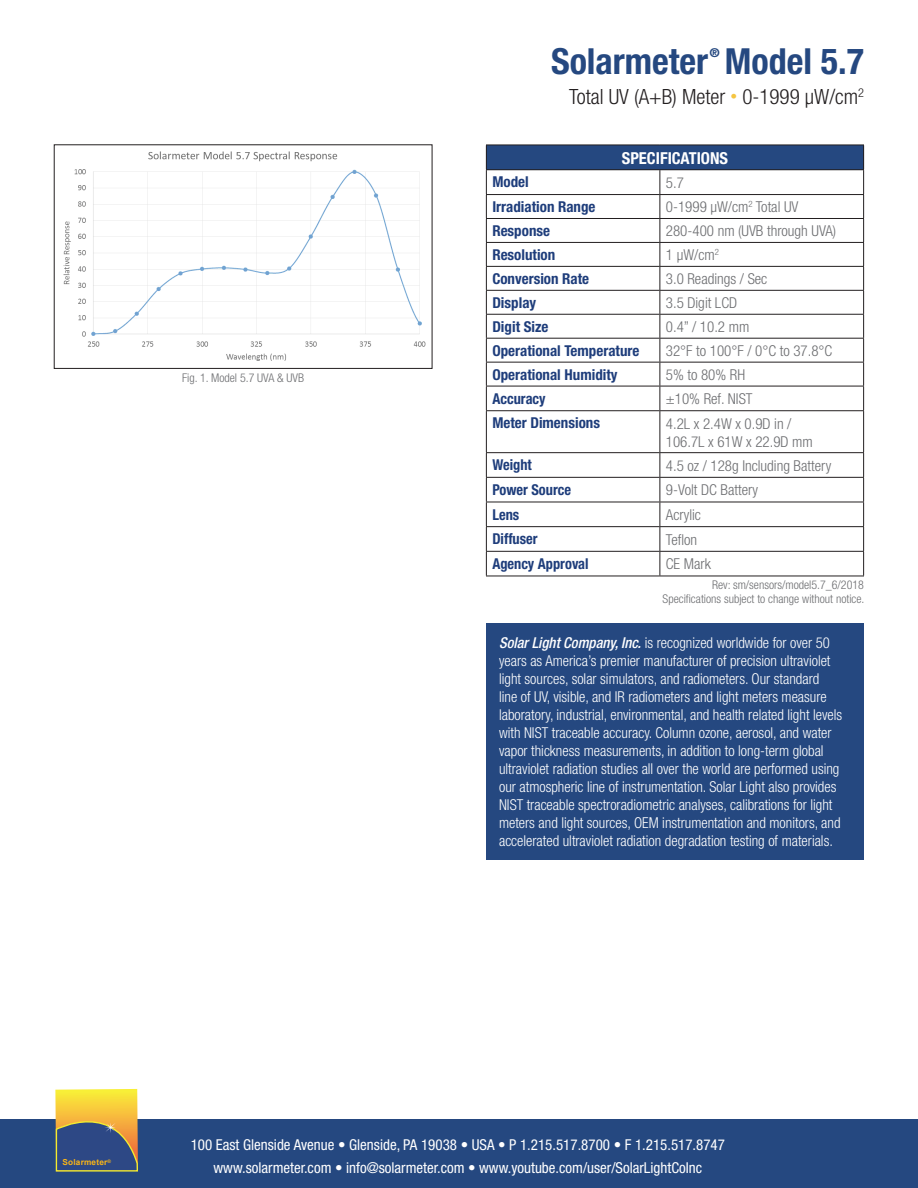
<style>
.page{position:relative;width:918px;height:1188px;background:#fff}
.page>*{position:absolute;margin:0;border:0;box-sizing:border-box;transform-origin:0 0}
.t1{font:700 condensed 36px "Helvetica Neue";color:#254880}
.t2{font:300 condensed 21px "Helvetica Neue";color:#231f20}
.t3{font:700 condensed 16.5px "Helvetica Neue";color:#fff}
.t4{font:300 condensed 15px/18px "Helvetica Neue";color:#fff}
.t5{font:300 condensed 15px "Helvetica Neue";color:#6c6d70}
.t6{font:condensed 15px "Helvetica Neue";color:#fff}
.t7{font:700 condensed 15px "Helvetica Neue";color:#1e3d7b}
.t8{font:700 condensed 15px "Helvetica Neue";color:#1e3d7b;scale:.96 1}
.t9{font:800 12.3px "Helvetica Neue";color:#254880}
.t10{font:300 condensed 12px "Helvetica Neue";color:#6c6d70}
.t11{font:700 8.25px "Arial";letter-spacing:.025em;color:#f9b517}
.s1{font-size:13.5px;color:#f5c541}
.s2{font-weight:500;font-style:italic}
</style>
<div class="page">
<div style="left:0;top:1119px;width:918px;height:69px;background:#254880"></div>
<svg style="left:55px;top:1089px;width:83px;height:83px"></svg>
<div style="left:486px;top:145px;width:378px;height:25px;background:#254880"></div>
<hr style="left:486px;top:145px;width:174px;height:1px;background:#231f20">
<hr style="left:660px;top:145px;width:204px;height:1px;background:#231f20">
<hr style="left:486px;top:169px;width:174px;height:1px;background:#231f20">
<hr style="left:660px;top:169px;width:204px;height:1px;background:#231f20">
<hr style="left:486px;top:194px;width:174px;height:1px;background:#231f20">
<hr style="left:660px;top:194px;width:204px;height:1px;background:#231f20">
<hr style="left:486px;top:218px;width:174px;height:1px;background:#231f20">
<hr style="left:660px;top:218px;width:204px;height:1px;background:#231f20">
<hr style="left:486px;top:242px;width:174px;height:1px;background:#231f20">
<hr style="left:660px;top:242px;width:204px;height:1px;background:#231f20">
<hr style="left:486px;top:266px;width:174px;height:1px;background:#231f20">
<hr style="left:660px;top:266px;width:204px;height:1px;background:#231f20">
<hr style="left:486px;top:290px;width:174px;height:1px;background:#231f20">
<hr style="left:660px;top:290px;width:204px;height:1px;background:#231f20">
<hr style="left:486px;top:314px;width:174px;height:1px;background:#231f20">
<hr style="left:660px;top:314px;width:204px;height:1px;background:#231f20">
<hr style="left:486px;top:338px;width:174px;height:1px;background:#231f20">
<hr style="left:660px;top:338px;width:204px;height:1px;background:#231f20">
<hr style="left:486px;top:362px;width:174px;height:1px;background:#231f20">
<hr style="left:660px;top:362px;width:204px;height:1px;background:#231f20">
<hr style="left:486px;top:386px;width:174px;height:1px;background:#231f20">
<svg style="left:486px;top:145px;width:1px;height:265px"></svg>
<hr style="left:660px;top:386px;width:204px;height:1px;background:#231f20">
<svg style="left:660px;top:170px;width:1px;height:240px"></svg>
<svg style="left:863px;top:145px;width:1px;height:265px"></svg>
<hr style="left:486px;top:410px;width:174px;height:1px;background:#231f20">
<hr style="left:486px;top:411px;width:1px;height:41px;background:#231f20">
<hr style="left:660px;top:410px;width:204px;height:1px;background:#231f20">
<hr style="left:660px;top:411px;width:1px;height:41px;background:#231f20">
<hr style="left:863px;top:411px;width:1px;height:41px;background:#231f20">
<hr style="left:486px;top:452px;width:174px;height:1px;background:#231f20">
<hr style="left:660px;top:452px;width:204px;height:1px;background:#231f20">
<hr style="left:486px;top:477px;width:174px;height:1px;background:#231f20">
<hr style="left:660px;top:477px;width:204px;height:1px;background:#231f20">
<hr style="left:486px;top:502px;width:174px;height:1px;background:#231f20">
<hr style="left:660px;top:502px;width:204px;height:1px;background:#231f20">
<hr style="left:486px;top:526px;width:174px;height:1px;background:#231f20">
<hr style="left:660px;top:526px;width:204px;height:1px;background:#231f20">
<hr style="left:486px;top:551px;width:174px;height:1px;background:#231f20">
<svg style="left:486px;top:453px;width:1px;height:123px"></svg>
<hr style="left:660px;top:551px;width:204px;height:1px;background:#231f20">
<svg style="left:660px;top:453px;width:1px;height:123px"></svg>
<svg style="left:863px;top:453px;width:1px;height:123px"></svg>
<hr style="left:486px;top:576px;width:174px;height:1px;background:#231f20">
<hr style="left:660px;top:576px;width:204px;height:1px;background:#231f20">
<img style="left:63px;top:151px;width:363px;height:210px">
<div style="left:54px;top:145px;width:378px;height:224px;border:1px solid #231f20"></div>
<div style="left:486px;top:623px;width:378px;height:236px;background:#254880"></div>
<p class="t10" style="left:182px;top:371px;width:124px">Fig. 1. Model 5.7 UVA &amp; UVB</p>
<p class="t1" style="left:551px;top:39px;width:159px">Solarmeter</p>
<p class="t9" style="left:710px;top:45px;width:11px">®</p>
<p class="t1" style="left:725px;top:39px;width:141px">Model 5.7</p>
<p class="t2" style="left:569px;top:85px;width:296px">Total UV (A+B) Meter <span class="s1">•</span> 0-1999 μW/cm<sup>2</sup></p>
<p class="t3" style="left:622px;top:148px;width:108px">SPECIFICATIONS</p>
<p class="t7" style="left:492px;top:173px;width:38px">Model</p>
<p class="t5" style="left:666px;top:174px;width:19px">5.7</p>
<p class="t7" style="left:492px;top:198px;width:105px">Irradiation Range</p>
<p class="t5" style="left:666px;top:199px;width:134px">0-1999 μW/cm<sup>2</sup> Total UV</p>
<p class="t7" style="left:492px;top:222px;width:59px">Response</p>
<p class="t5" style="left:666px;top:223px;width:172px">280-400 nm (UVB through UVA)</p>
<p class="t7" style="left:492px;top:246px;width:64px">Resolution</p>
<p class="t5" style="left:666px;top:246px;width:55px">1 μW/cm<sup>2</sup></p>
<p class="t7" style="left:492px;top:270px;width:98px">Conversion Rate</p>
<p class="t5" style="left:666px;top:270px;width:103px">3.0 Readings / Sec</p>
<p class="t7" style="left:492px;top:294px;width:45px">Display</p>
<p class="t5" style="left:666px;top:294px;width:73px">3.5 Digit LCD</p>
<p class="t7" style="left:492px;top:317px;width:58px">Digit Size</p>
<p class="t5" style="left:666px;top:318px;width:85px">0.4” / 10.2 mm</p>
<p class="t7" style="left:492px;top:341px;width:149px">Operational Temperature</p>
<p class="t5" style="left:666px;top:342px;width:168px">32°F to 100°F / 0°C to 37.8°C</p>
<p class="t7" style="left:492px;top:365px;width:127px">Operational Humidity</p>
<p class="t5" style="left:666px;top:366px;width:81px">5% to 80% RH</p>
<p class="t8" style="left:492px;top:389px;width:57px">Accuracy</p>
<p class="t5" style="left:666px;top:390px;width:88px">±10% Ref. NIST</p>
<p class="t7" style="left:492px;top:414px;width:109px">Meter Dimensions</p>
<p class="t5" style="left:666px;top:415px;width:127px">4.2L x 2.4W x 0.9D in /</p>
<p class="t5" style="left:666px;top:433px;width:148px">106.7L x 61W x 22.9D mm</p>
<p class="t8" style="left:492px;top:456px;width:43px">Weight</p>
<p class="t5" style="left:666px;top:457px;width:167px">4.5 oz / 128g Including Battery</p>
<p class="t8" style="left:492px;top:481px;width:84px">Power Source</p>
<p class="t5" style="left:666px;top:481px;width:94px">9-Volt DC Battery</p>
<p class="t8" style="left:492px;top:505px;width:30px">Lens</p>
<p class="t5" style="left:666px;top:506px;width:37px">Acrylic</p>
<p class="t8" style="left:492px;top:530px;width:49px">Diffuser</p>
<p class="t5" style="left:666px;top:531px;width:33px">Teflon</p>
<p class="t8" style="left:492px;top:555px;width:102px">Agency Approval</p>
<p class="t5" style="left:666px;top:555px;width:46px">CE Mark</p>
<p class="t10" style="left:712px;top:578px;width:153px">Rev: sm/sensors/model5.7_6/2018</p>
<p class="t10" style="left:663px;top:591px;width:203px">Specifications subject to change without notice.</p>
<p class="t4" style="left:499px;top:634px;width:345px"><span class="s2">Solar Light Company, Inc.</span> is recognized worldwide for over 50 years as America’s premier manufacturer of precision ultraviolet light sources, solar simulators, and radiometers. Our standard<br>line of UV, visible, and IR radiometers and light meters measure laboratory, industrial, environmental, and health related light levels with NIST traceable accuracy. Column ozone, aerosol, and water vapor thickness measurements, in addition to long-term global ultraviolet radiation studies all over the world are performed using our atmospheric line of instrumentation. Solar Light also provides NIST traceable spectroradiometric analyses, calibrations for light meters and light sources, OEM instrumentation and monitors, and accelerated ultraviolet radiation degradation testing of materials.</p>
<p class="t11" style="left:62px;top:1157px;width:50px">Solarmeter<sup>®</sup></p>
<p class="t6" style="left:191px;top:1136px;width:536px">100 East Glenside Avenue • Glenside, PA 19038 • USA • P 1.215.517.8700 • F 1.215.517.8747</p>
<p class="t6" style="left:214px;top:1159px;width:490px">www.solarmeter.com • info@solarmeter.com • www.youtube.com/user/SolarLightCoInc</p>
</div>
